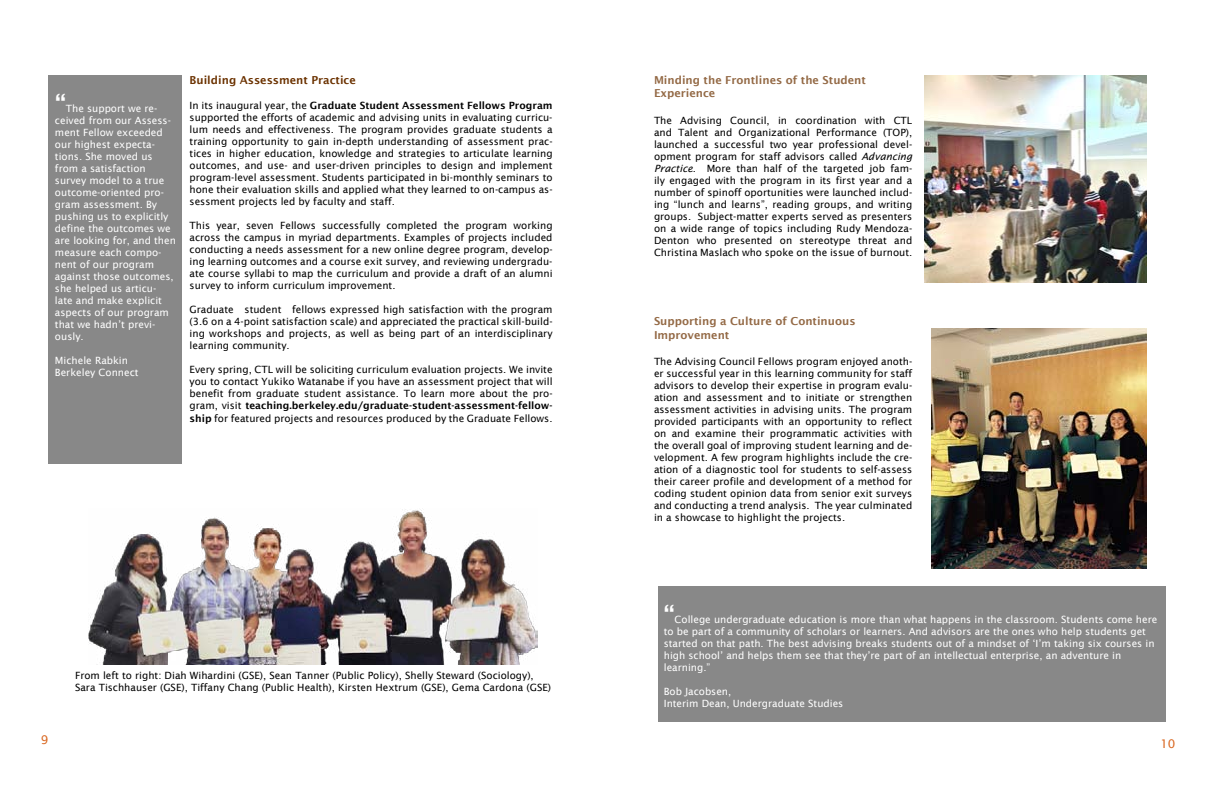
<style>
.page{position:relative;width:1224px;height:792px;background:#fff}
.page>*{position:absolute;margin:0;border:0;box-sizing:border-box;transform-origin:0 0}
.t1{font:600 24px "Lucida Sans";color:#fff}
.t2{font:12px "Lucida Sans";color:#d9661f}
.t3{font:600 11px/13.2px "Lucida Sans";color:#946a46}
.t4{font:600 11px "Lucida Sans";color:#6c3302}
.t5{font:10px/12px "Lucida Sans";color:#000;text-align:justify}
.t6{font:10px/12px "Lucida Sans";color:#fff}
.s1{font-weight:600}
.s2{font-style:italic}
</style>
<div class="page">
<img style="left:88px;top:509px;width:450px;height:156px">
<div style="left:48px;top:76px;width:133px;height:388px;background:#888"></div>
<img style="left:924px;top:76px;width:223px;height:207px">
<img style="left:931px;top:329px;width:216px;height:240px">
<div style="left:659px;top:586px;width:507px;height:136px;background:#888"></div>
<h1 class="t1" style="left:55px;top:90px;width:12px">“</h1>
<p class="t6" style="left:55px;top:103px;width:122px;text-indent:11px">The support we re&shy;ceived from our Assess&shy;ment Fellow exceeded our highest expecta&shy;tions. She moved us from a satisfaction survey model to a true outcome-oriented pro&shy;gram assessment. By pushing us to explicitly define the outcomes we are looking for, and then measure each compo&shy;nent of our program against those outcomes, she helped us articu&shy;late and make explicit aspects of our program that we hadn’t previ&shy;ously.</p>
<p class="t6" style="left:55px;top:355px;width:85px">Michele Rabkin<br>Berkeley Connect</p>
<p class="t4" style="left:190px;top:74px;width:168px">Building Assessment Practice</p>
<p class="t5" style="left:190px;top:100px;width:365px">In its inaugural year, the <span class="s1">Graduate Student Assessment Fellows Program </span>supported the efforts of academic and advising units in evaluating curricu&shy;lum needs and effectiveness. The program provides graduate students a training opportunity to gain in-depth understanding of assessment prac&shy;tices in higher education, knowledge and strategies to articulate learning outcomes, and use- and user-driven principles to design and implement program-level assessment. Students participated in bi-monthly seminars to hone their evaluation skills and applied what they learned to on-campus as&shy;sessment projects led by faculty and staff.</p>
<p class="t5" style="left:190px;top:220px;width:365px">This year, seven Fellows successfully completed the program working across the campus in myriad departments. Examples of projects included conducting a needs assessment for a new online degree program, develop&shy;ing learning outcomes and a course exit survey, and reviewing undergradu&shy;ate course syllabi to map the curriculum and provide a draft of an alumni survey to inform curriculum improvement.</p>
<p class="t5" style="left:190px;top:304px;width:364px">Graduate student fellows expressed high satisfaction with the program (3.6 on a 4-point satisfaction scale) and appreciated the practical skill-build&shy;ing workshops and projects, as well as being part of an interdisciplinary learning community.</p>
<p class="t5" style="left:190px;top:364px;width:365px">Every spring, CTL will be soliciting curriculum evaluation projects. We invite you to contact Yukiko Watanabe if you have an assessment project that will benefit from graduate student assistance. To learn more about the pro&shy;gram, visit <span class="s1">teaching.berkeley.edu/graduate-student-assessment-fellow-</span></p>
<p class="t5" style="left:190px;top:413px;width:364px"><span class="s1">ship</span> for featured projects and resources produced by the Graduate Fellows.</p>
<p class="t2" style="left:41px;top:733px;width:9px">9</p>
<p class="t5" style="left:75px;top:669px;width:478px">From left to right: Diah Wihardini (GSE), Sean Tanner (Public Policy), Shelly Steward (Sociology),<br>Sara Tischhauser (GSE), Tiffany Chang (Public Health), Kirsten Hextrum (GSE), Gema Cardona (GSE)</p>
<p class="t3" style="left:654px;top:74px;width:213px">Minding the Frontlines of the Student<br>Experience</p>
<p class="t5" style="left:654px;top:114px;width:260px">The Advising Council, in coordination with CTL and Talent and Organizational Performance (TOP), launched a successful two year professional devel&shy;opment program for staff advisors called <span class="s2">Advancing Practice</span>. More than half of the targeted job fam&shy;ily engaged with the program in its first year and a number of spinoff oportunities were launched includ&shy;ing “lunch and learns”, reading groups, and writing groups. Subject-matter experts served as presenters on a wide range of topics including Rudy Mendoza-Denton who presented on stereotype threat and Christina Maslach who spoke on the issue of burnout.</p>
<p class="t3" style="left:654px;top:314px;width:203px;line-height:14.4px">Supporting a Culture of Continuous<br>Improvement</p>
<p class="t5" style="left:654px;top:356px;width:260px">The Advising Council Fellows program enjoyed anoth&shy;er successful year in this learning community for staff advisors to develop their expertise in program evalu&shy;ation and assessment and to initiate or strengthen assessment activities in advising units. The program provided participants with an opportunity to reflect on and examine their programmatic activities with the overall goal of improving student learning and de&shy;velopment. A few program highlights include the cre&shy;ation of a diagnostic tool for students to self-assess their career profile and development of a method for coding student opinion data from senior exit surveys and conducting a trend analysis. The year culminated in a showcase to highlight the projects.</p>
<h1 class="t1" style="left:664px;top:600px;width:12px">“</h1>
<p class="t6" style="left:664px;top:613px;width:495px;text-indent:11px">College undergraduate education is more than what happens in the classroom. Students come here to be part of a community of scholars or learners. And advisors are the ones who help students get started on that path. The best advising breaks students out of a mindset of ‘I’m taking six courses in high school’ and helps them see that they’re part of an intellectual enterprise, an adventure in learning.”</p>
<p class="t6" style="left:664px;top:685px;width:181px">Bob Jacobsen,<br>Interim Dean, Undergraduate Studies</p>
<p class="t2" style="left:1160px;top:737px;width:17px">10</p>
</div>
